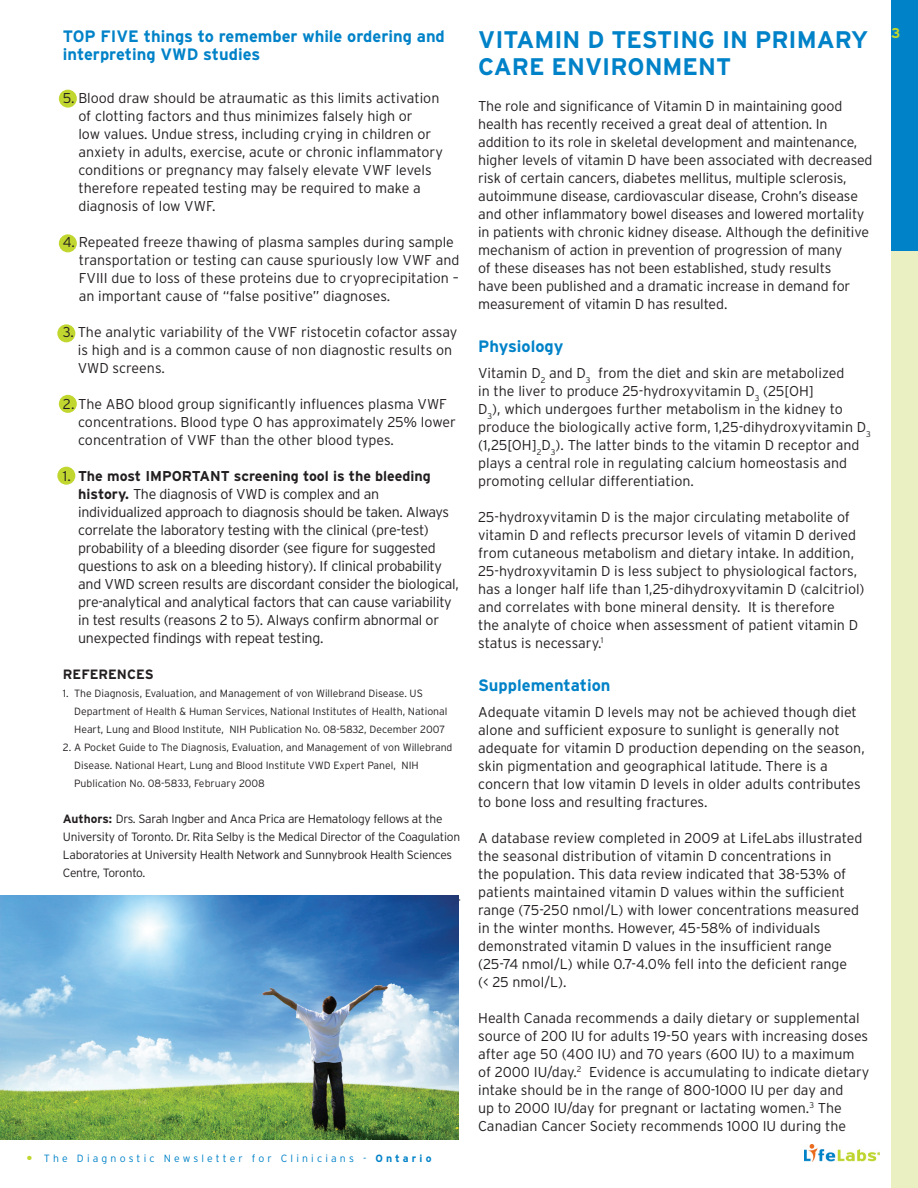
<style>
.page{position:relative;width:918px;height:1188px;background:#fff}
.page>*{position:absolute;margin:0;border:0;box-sizing:border-box;transform-origin:0 0}
.body{font:700 24px/27px "Interstate";color:#0082c8}
.sub_head{font:700 16.5px/18px "Interstate";color:#0082c8}
.body-2{font:300 14.25px/18px "Interstate";color:#231f20}
.body-3{font:300 14.25px/18px "Interstate";letter-spacing:-.02em;color:#231f20}
.body-4{font:700 14.25px "Interstate";color:#c1d72f}
.body-5{font:700 13.5px "Interstate";color:#231f20}
.body-6{font:300 12px/18px "Interstate";letter-spacing:-.02em;color:#231f20}
.body-7{font:300 10.5px/18px "Interstate";color:#231f20}
.body-8{font:300 10.5px "Interstate";letter-spacing:.3em;color:#0082c8}
.s1{font-weight:700}
.s2{color:#c1d72f}
</style>
<div class="page">
<div style="left:891px;top:0;width:27px;height:252px;background:#0082c8"></div>
<div style="left:891px;top:252px;width:27px;height:936px;background:#eaf0c1"></div>
<img style="left:805px;top:1144px;width:75px;height:18px">
<div style="left:59px;top:90px;width:18px;height:18px;background:#c1d72f;border-radius:50%"></div>
<div style="left:59px;top:234px;width:18px;height:18px;background:#c1d72f;border-radius:50%"></div>
<div style="left:57px;top:324px;width:18px;height:18px;background:#c1d72f;border-radius:50%"></div>
<div style="left:59px;top:395px;width:18px;height:18px;background:#c1d72f;border-radius:50%"></div>
<div style="left:57px;top:467px;width:18px;height:18px;background:#c1d72f;border-radius:50%"></div>
<hr style="left:63px;top:900px;width:397px;height:1px;background:#231f20">
<img style="left:0;top:896px;width:459px;height:244px">
<p class="sub_head" style="left:63px;top:27px;width:383px">TOP FIVE things to remember while ordering and interpreting VWD studies</p>
<p class="body-2" style="left:78px;top:89px;width:366px;text-indent:-15px">5. Blood draw should be atraumatic as this limits activation of clotting factors and thus minimizes falsely high or<br>low values. Undue stress, including crying in children or anxiety in adults, exercise, acute or chronic inflammatory conditions or pregnancy may falsely elevate VWF levels therefore repeated testing may be required to make a diagnosis of low VWF.</p>
<p class="body-2" style="left:79px;top:233px;width:382px;text-indent:-16px">4. Repeated freeze thawing of plasma samples during sample transportation or testing can cause spuriously low VWF and FVIII due to loss of these proteins due to cryoprecipitation – an important cause of “false positive” diagnoses.</p>
<p class="body-2" style="left:78px;top:323px;width:381px;text-indent:-15px">3. The analytic variability of the VWF ristocetin cofactor assay is high and is a common cause of non diagnostic results on<br>VWD screens.</p>
<p class="body-2" style="left:78px;top:395px;width:379px;text-indent:-15px">2. The ABO blood group significantly influences plasma VWF concentrations. Blood type O has approximately 25% lower concentration of VWF than the other blood types.</p>
<p class="body-3" style="left:78px;top:467px;width:382px;text-indent:-15px">1. <span class="s1">The most IMPORTANT screening tool is the bleeding history.</span> The diagnosis of VWD is complex and an individualized approach to diagnosis should be taken. Always correlate the laboratory testing with the clinical (pre-test) probability of a bleeding disorder (see figure for suggested questions to ask on a bleeding history). If clinical probability and VWD screen results are discordant consider the biological, pre-analytical and analytical factors that can cause variability in test results (reasons 2 to 5). Always confirm abnormal or unexpected findings with repeat testing.</p>
<p class="body-5" style="left:63px;top:667px;width:92px">REFERENCES</p>
<p class="body-7" style="left:74px;top:685px;width:375px;text-indent:-11px">1. The Diagnosis, Evaluation, and Management of von Willebrand Disease. US<br>Department of Health &amp; Human Services, National Institutes of Health, National<br>Heart, Lung and Blood Institute, NIH Publication No. 08-5832, December 2007</p>
<p class="body-7" style="left:74px;top:739px;width:380px;text-indent:-11px">2. A Pocket Guide to The Diagnosis, Evaluation, and Management of von Willebrand<br>Disease. National Heart, Lung and Blood Institute VWD Expert Panel, NIH<br>Publication No. 08-5833, February 2008</p>
<p class="body-6" style="left:63px;top:810px;width:399px"><span class="s1">Authors:</span> Drs. Sarah Ingber and Anca Prica are Hematology fellows at the University of Toronto. Dr. Rita Selby is the Medical Director of the Coagulation Laboratories at University Health Network and Sunnybrook Health Sciences Centre, Toronto.</p>
<p class="body-8" style="left:27px;top:1152px;width:406px"><span class="s2">●</span> The Diagnostic Newsletter for Clinicians - <span class="s1">Ontario</span></p>
<p class="body" style="left:478px;top:26px;width:392px">VITAMIN D TESTING IN PRIMARY<br>CARE ENVIRONMENT</p>
<p class="body-2" style="left:478px;top:97px;width:396px">The role and significance of Vitamin D in maintaining good health has recently received a great deal of attention. In addition to its role in skeletal development and maintenance, higher levels of vitamin D have been associated with decreased risk of certain cancers, diabetes mellitus, multiple sclerosis, autoimmune disease, cardiovascular disease, Crohn’s disease and other inflammatory bowel diseases and lowered mortality in patients with chronic kidney disease. Although the definitive mechanism of action in prevention of progression of many<br>of these diseases has not been established, study results<br>have been published and a dramatic increase in demand for measurement of vitamin D has resulted.</p>
<p class="sub_head" style="left:478px;top:337px;width:87px">Physiology</p>
<p class="body-2" style="left:478px;top:364px;width:394px">Vitamin D<sub>2</sub> and D<sub>3</sub> from the diet and skin are metabolized<br>in the liver to produce 25-hydroxyvitamin D<sub>3</sub> (25[OH]<br>D<sub>3</sub>), which undergoes further metabolism in the kidney to produce the biologically active form, 1,25-dihydroxyvitamin D<sub>3 </sub>(1,25[OH]<sub>2</sub>D<sub>3</sub>). The latter binds to the vitamin D receptor and plays a central role in regulating calcium homeostasis and promoting cellular differentiation.</p>
<p class="body-2" style="left:478px;top:508px;width:388px">25-hydroxyvitamin D is the major circulating metabolite of vitamin D and reflects precursor levels of vitamin D derived from cutaneous metabolism and dietary intake. In addition, 25-hydroxyvitamin D is less subject to physiological factors, has a longer half life than 1,25-dihydroxyvitamin D (calcitriol) and correlates with bone mineral density. It is therefore<br>the analyte of choice when assessment of patient vitamin D status is necessary.<sup>1</sup></p>
<p class="sub_head" style="left:478px;top:676px;width:134px">Supplementation</p>
<p class="body-2" style="left:478px;top:703px;width:388px">Adequate vitamin D levels may not be achieved though diet alone and sufficient exposure to sunlight is generally not adequate for vitamin D production depending on the season, skin pigmentation and geographical latitude. There is a concern that low vitamin D levels in older adults contributes to bone loss and resulting fractures.</p>
<p class="body-2" style="left:478px;top:829px;width:386px">A database review completed in 2009 at LifeLabs illustrated the seasonal distribution of vitamin D concentrations in<br>the population. This data review indicated that 38-53% of patients maintained vitamin D values within the sufficient range (75-250 nmol/L) with lower concentrations measured in the winter months. However, 45-58% of individuals demonstrated vitamin D values in the insufficient range (25-74 nmol/L) while 0.7-4.0% fell into the deficient range<br>(&lt; 25 nmol/L).</p>
<p class="body-2" style="left:478px;top:1009px;width:393px">Health Canada recommends a daily dietary or supplemental source of 200 IU for adults 19-50 years with increasing doses after age 50 (400 IU) and 70 years (600 IU) to a maximum of 2000 IU/day.<sup>2</sup> Evidence is accumulating to indicate dietary intake should be in the range of 800-1000 IU per day and<br>up to 2000 IU/day for pregnant or lactating women.<sup>3</sup> The Canadian Cancer Society recommends 1000 IU during the</p>
<p class="body-4" style="left:891px;top:25px;width:11px">3</p>
</div>
